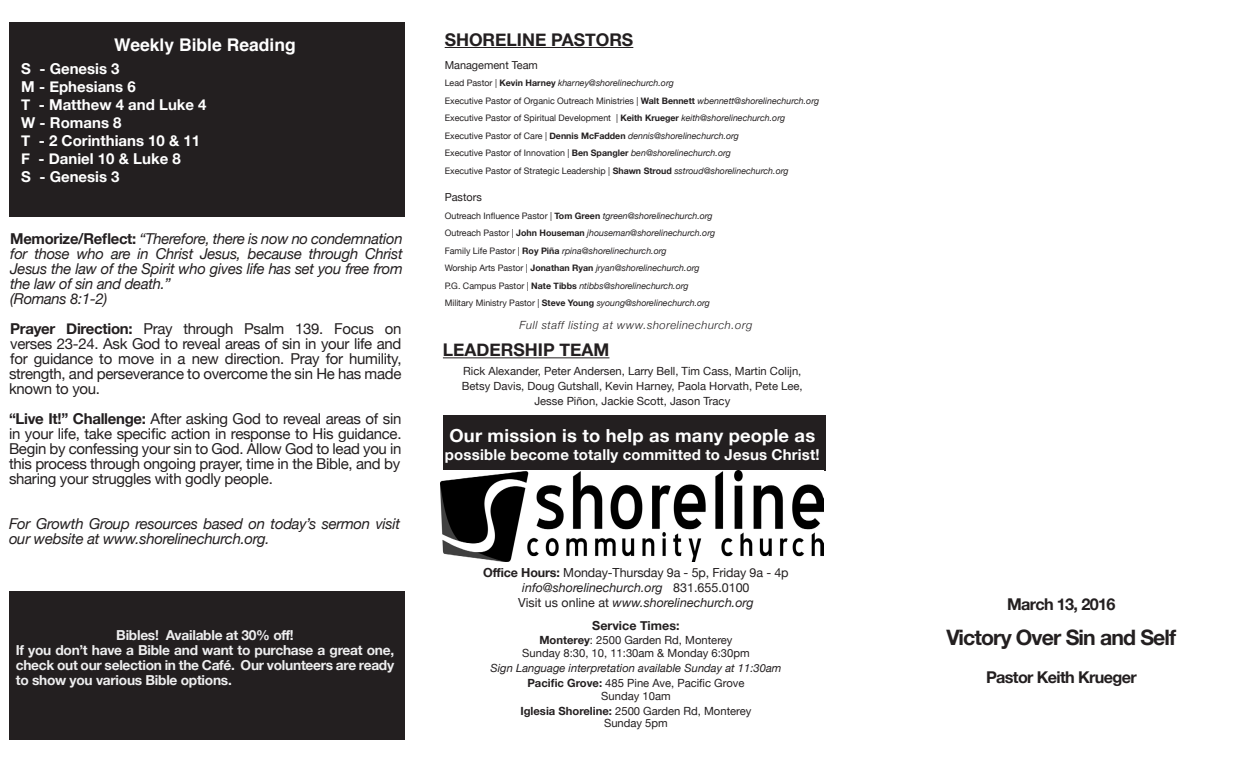
<style>
.page{position:relative;width:1260px;height:765px;background:#fff}
.page>*{position:absolute;margin:0;border:0;box-sizing:border-box;transform-origin:0 0}
.t1{font:700 21.25px "Helvetica Neue";letter-spacing:-.04em;color:#231f20}
.t2{font:700 18px "Helvetica Neue";letter-spacing:.01em;color:#fff}
.t3{font:700 17.5px "Helvetica Neue";color:#231f20}
.t4{font:700 17.5px "Helvetica";color:#fff}
.t5{font:700 16.25px "Helvetica Neue";letter-spacing:-.04em;color:#231f20}
.t6{font:15px/15px "Helvetica Neue";letter-spacing:-.02em;color:#231f20;text-align:justify}
.t7{font:italic 15px/15px "Helvetica Neue";letter-spacing:-.02em;color:#231f20;text-align:justify}
.t8{font:700 15px "Helvetica Neue";color:#fff}
.t9{font:700 13.75px/15px "Helvetica Neue";letter-spacing:-.02em;color:#eeeeef;text-align:justify}
.t10{font:italic 12.5px "Helvetica Neue";color:#231f20}
.t11{font:12.5px "Helvetica Neue";letter-spacing:-.01em;color:#231f20}
.t12{font:700 12.5px "Helvetica Neue";color:#231f20}
.t13{font:11.25px "Helvetica Neue";color:#231f20}
.t14{font:italic 11.25px "Helvetica Neue";color:#231f20}
.t15{font:italic 300 11.25px "Helvetica Neue";letter-spacing:.05em;color:#231f20}
.t16{font:11px "Helvetica Neue";color:#231f20}
.t17{font:italic 9px/17.5px "Helvetica Neue";color:#231f20}
.t18{font:9px "Helvetica Neue";color:#231f20}
.s1{font-weight:700;font-style:normal}
.s2{font-weight:700}
.s3{font-style:normal}
.s4{font-style:italic}
.s5{font-size:11px}
</style>
<div class="page">
<div style="left:9px;top:22px;width:396px;height:195px;background:#231f20"></div>
<div style="left:9px;top:591px;width:396px;height:149px;background:#231f20"></div>
<hr style="left:445px;top:47px;width:188px;height:1px;background:#231f20">
<hr style="left:443px;top:357px;width:166px;height:1px;background:#231f20">
<div style="left:443px;top:415px;width:382px;height:56px;background:#231f20"></div>
<img style="left:440px;top:471px;width:383px;height:91px">
<p class="t4" style="left:114px;top:30px;width:183px">Weekly Bible Reading</p>
<p class="t8" style="left:21px;top:57px;width:100px">S - Genesis 3</p>
<p class="t8" style="left:21px;top:75px;width:116px">M - Ephesians 6</p>
<p class="t8" style="left:21px;top:93px;width:187px">T - Matthew 4 and Luke 4</p>
<p class="t8" style="left:21px;top:111px;width:102px">W - Romans 8</p>
<p class="t8" style="left:21px;top:129px;width:180px">T - 2 Corinthians 10 &amp; 11</p>
<p class="t8" style="left:21px;top:147px;width:161px">F - Daniel 10 &amp; Luke 8</p>
<p class="t8" style="left:21px;top:165px;width:100px">S - Genesis 3</p>
<p class="t7" style="left:10px;top:232px;width:394px"><span class="s1">Memorize/Reflect:</span> “Therefore, there is now no condemnation for those who are in Christ Jesus, because through Christ Jesus the law of the Spirit who gives life has set you free from the law of sin and death.”</p>
<p class="t7" style="left:10px;top:292px;width:99px">(Romans 8:1-2)</p>
<p class="t6" style="left:9px;top:322px;width:394px"><span class="s2">Prayer Direction:</span> Pray through Psalm 139. Focus on verses 23-24. Ask God to reveal areas of sin in your life and for guidance to move in a new direction. Pray for humility, strength, and perseverance to overcome the sin He has made known to you.</p>
<p class="t6" style="left:9px;top:412px;width:394px"><span class="s2">“Live It!” Challenge:</span> After asking God to reveal areas of sin in your life, take specific action in response to His guidance.<br>Begin by confessing your sin to God. Allow God to lead you in this process through ongoing prayer, time in the Bible, and by sharing your struggles with godly people.</p>
<p class="t7" style="left:9px;top:517px;width:393px">For Growth Group resources based on today’s sermon visit our website at www.shorelinechurch.org.</p>
<p class="t9" style="left:116px;top:628px;width:179px">Bibles! Available at 30% off!</p>
<p class="t9" style="left:16px;top:643px;width:380px">If you don’t have a Bible and want to purchase a great one, check out our selection in the Café. Our volunteers are ready to show you various Bible options.</p>
<p class="t3" style="left:445px;top:26px;width:190px">SHORELINE PASTORS</p>
<p class="t16" style="left:445px;top:57px;width:95px">Management Team</p>
<p class="t17" style="left:445px;top:75px;width:376px"><span class="s3">Lead Pastor |</span> <span class="s1">Kevin Harney</span> kharney@shorelinechurch.org<br><span class="s3">Executive Pastor of Organic Outreach Ministries |</span> <span class="s1">Walt Bennett</span> wbennett@shorelinechurch.org</p>
<p class="t18" style="left:445px;top:112px;width:342px">Executive Pastor of Spiritual Development | <span class="s2">Keith Krueger</span> <span class="s4">keith@shorelinechurch.org</span></p>
<p class="t17" style="left:445px;top:128px;width:296px"><span class="s3">Executive Pastor of Care |</span> <span class="s1">Dennis McFadden</span> dennis@shorelinechurch.org</p>
<p class="t18" style="left:445px;top:147px;width:288px">Executive Pastor of Innovation | <span class="s2">Ben Spangler</span> <span class="s4">ben@shorelinechurch.org</span></p>
<p class="t18" style="left:445px;top:164px;width:345px">Executive Pastor of Strategic Leadership | <span class="s2">Shawn Stroud</span> <span class="s4">sstroud@shorelinechurch.org</span></p>
<p class="t16" style="left:445px;top:190px;width:39px">Pastors</p>
<p class="t17" style="left:445px;top:208px;width:269px"><span class="s3">Outreach Influence Pastor |</span> <span class="s1">Tom Green</span> tgreen@shorelinechurch.org</p>
<p class="t17" style="left:445px;top:225px;width:272px"><span class="s3">Outreach Pastor</span> | <span class="s1">John Houseman</span> jhouseman@shorelinechurch.org</p>
<p class="t17" style="left:445px;top:243px;width:223px"><span class="s3">Family Life Pastor |</span> <span class="s1">Roy Piña</span> rpina@shorelinechurch.org</p>
<p class="t17" style="left:445px;top:260px;width:256px"><span class="s3">Worship Arts Pastor |</span> <span class="s1">Jonathan Ryan</span> jryan@shorelinechurch.org</p>
<p class="t17" style="left:445px;top:278px;width:245px"><span class="s3">P.G. Campus Pastor |</span> <span class="s1">Nate Tibbs</span> ntibbs@shorelinechurch.org</p>
<p class="t17" style="left:445px;top:295px;width:267px"><span class="s3">Military Ministry Pastor |</span> <span class="s1">Steve Young</span> syoung@shorelinechurch.org</p>
<p class="t15" style="left:519px;top:316px;width:234px">Full staff listing at www.shorelinechurch.org</p>
<p class="t3" style="left:443px;top:336px;width:168px">LEADERSHIP TEAM</p>
<p class="t13" style="left:463px;top:363px;width:340px">Rick Alexander, Peter Andersen, Larry Bell, Tim Cass, Martin Colijn,</p>
<p class="t13" style="left:462px;top:378px;width:342px">Betsy Davis, Doug Gutshall, Kevin Harney, Paola Horvath, Pete Lee,</p>
<p class="t13" style="left:534px;top:393px;width:197px">Jesse Pi<span class="s5">ñ</span>on, Jackie Scott, Jason Tracy</p>
<p class="t2" style="left:449px;top:421px;width:367px">Our mission is to help as many people as</p>
<p class="t8" style="left:445px;top:442px;width:376px">possible become totally committed to Jesus Christ!</p>
<p class="t11" style="left:483px;top:564px;width:307px"><span class="s2">Office Hours:</span> Monday-Thursday 9a - 5p, Friday 9a - 4p</p>
<p class="t10" style="left:522px;top:579px;width:229px">info@shorelinechurch.org <span class="s3">831.655.0100</span></p>
<p class="t10" style="left:518px;top:594px;width:237px"><span class="s3">Visit us online at</span> www.shorelinechurch.org</p>
<p class="t12" style="left:592px;top:616px;width:89px">Service Times:</p>
<p class="t13" style="left:539px;top:632px;width:195px"><span class="s2">Monterey</span>: 2500 Garden Rd, Monterey</p>
<p class="t13" style="left:522px;top:645px;width:229px">Sunday 8:30, 10, 11:30am &amp; Monday 6:30pm</p>
<p class="t14" style="left:490px;top:660px;width:292px">Sign Language interpretation available Sunday at 11:30am</p>
<p class="t13" style="left:527px;top:675px;width:219px"><span class="s2">Pacific Grove:</span> 485 Pine Ave, Pacific Grove</p>
<p class="t13" style="left:601px;top:688px;width:71px">Sunday 10am</p>
<p class="t13" style="left:520px;top:703px;width:233px"><span class="s2">Iglesia Shoreline:</span> 2500 Garden Rd, Monterey</p>
<p class="t13" style="left:604px;top:715px;width:65px">Sunday 5pm</p>
<p class="t5" style="left:1007px;top:592px;width:110px">March 13, 2016</p>
<p class="t1" style="left:946px;top:621px;width:231px">Victory Over Sin and Self</p>
<p class="t5" style="left:986px;top:664px;width:152px">Pastor Keith Krueger</p>
</div>
